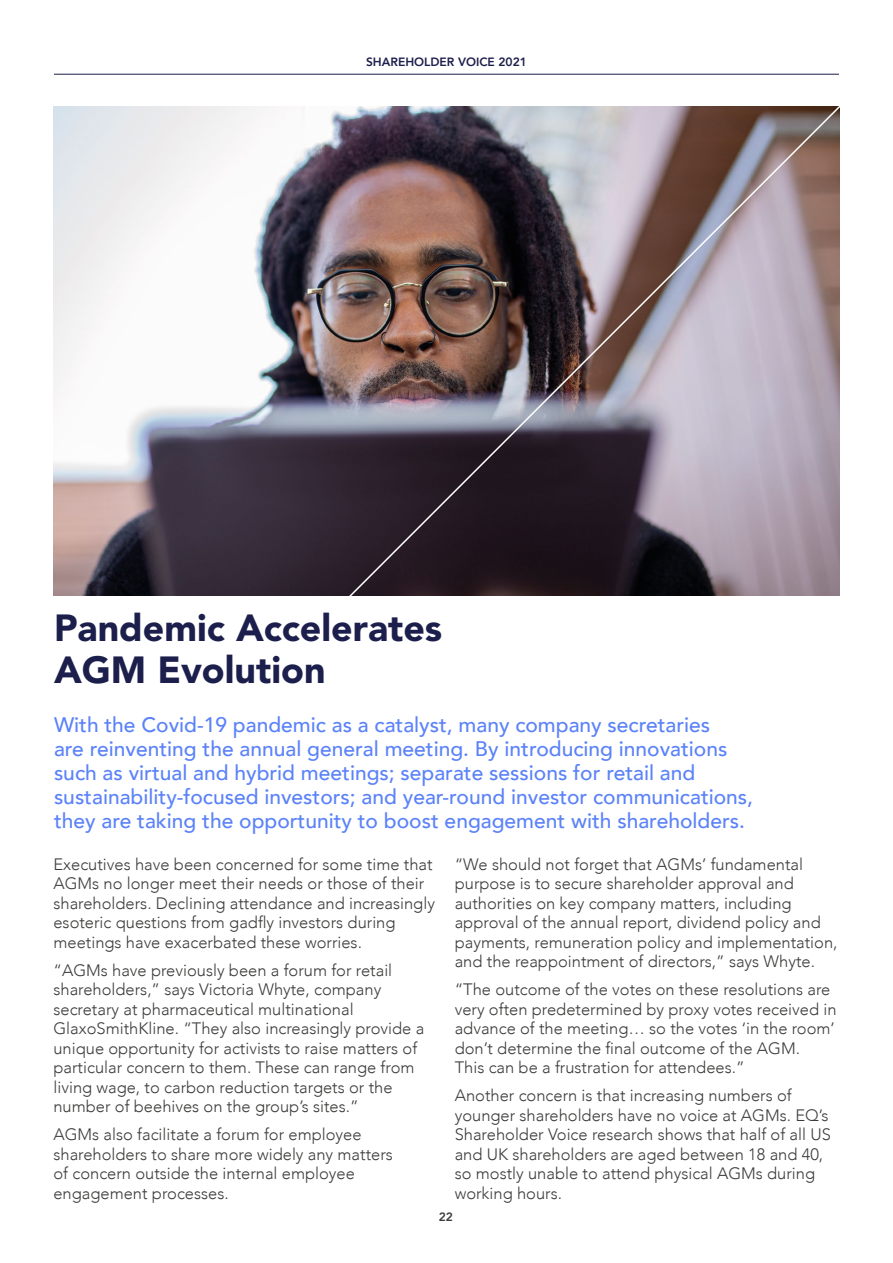
<style>
.page{position:relative;width:893px;height:1263px;background:#fff}
.page>*{position:absolute;margin:0;border:0;box-sizing:border-box;transform-origin:0 0}
.t1{font:900 37.5px/42px "Avenir LT Pro";color:#1c1f4c}
.t2{font:500 21px/24px "Avenir";color:#5b82f9}
.t3{font:300 16.5px/19.5px "Avenir";color:#3c3c3b}
.t4{font:800 12px "Avenir";color:#1c1f4c}
.t5{font:800 12px "Avenir";color:#3c3c3b}
</style>
<div class="page">
<hr style="left:54px;top:74px;width:785px;height:1px;background:#1c1f4c">
<img style="left:54px;top:106px;width:278px;height:489px">
<img style="left:332px;top:106px;width:508px;height:490px">
<p class="t4" style="left:366px;top:52px;width:162px">SHAREHOLDER VOICE 2021</p>
<h1 class="t1" style="left:54px;top:607px;width:390px">Pandemic Accelerates<br>AGM Evolution</h1>
<p class="t2" style="left:54px;top:712px;width:701px">With the Covid-19 pandemic as a catalyst, many company secretaries<br>are reinventing the annual general meeting. By introducing innovations such as virtual and hybrid meetings; separate sessions for retail and sustainability-focused investors; and year-round investor communications, they are taking the opportunity to boost engagement with shareholders.</p>
<p class="t3" style="left:53px;top:854px;width:383px">Executives have been concerned for some time that AGMs no longer meet their needs or those of their shareholders. Declining attendance and increasingly esoteric questions from gadfly investors during meetings have exacerbated these worries.</p>
<p class="t3" style="left:53px;top:960px;width:372px">“AGMs have previously been a forum for retail shareholders,” says Victoria Whyte, company secretary at pharmaceutical multinational GlaxoSmithKline. “They also increasingly provide a unique opportunity for activists to raise matters of particular concern to them. These can range from living wage, to carbon reduction targets or the number of beehives on the group’s sites.”</p>
<p class="t3" style="left:53px;top:1125px;width:341px">AGMs also facilitate a forum for employee shareholders to share more widely any matters of concern outside the internal employee engagement processes.</p>
<p class="t3" style="left:455px;top:854px;width:384px">“We should not forget that AGMs’ fundamental purpose is to secure shareholder approval and authorities on key company matters, including approval of the annual report, dividend policy and payments, remuneration policy and implementation, and the reappointment of directors,” says Whyte.</p>
<p class="t3" style="left:455px;top:980px;width:383px">“The outcome of the votes on these resolutions are very often predetermined by proxy votes received in advance of the meeting… so the votes ‘in the room’ don’t determine the final outcome of the AGM.<br>This can be a frustration for attendees.”</p>
<p class="t3" style="left:455px;top:1086px;width:378px">Another concern is that increasing numbers of younger shareholders have no voice at AGMs. EQ’s Shareholder Voice research shows that half of all US and UK shareholders are aged between 18 and 40, so mostly unable to attend physical AGMs during working hours.</p>
<p class="t5" style="left:439px;top:1207px;width:16px">22</p>
</div>
